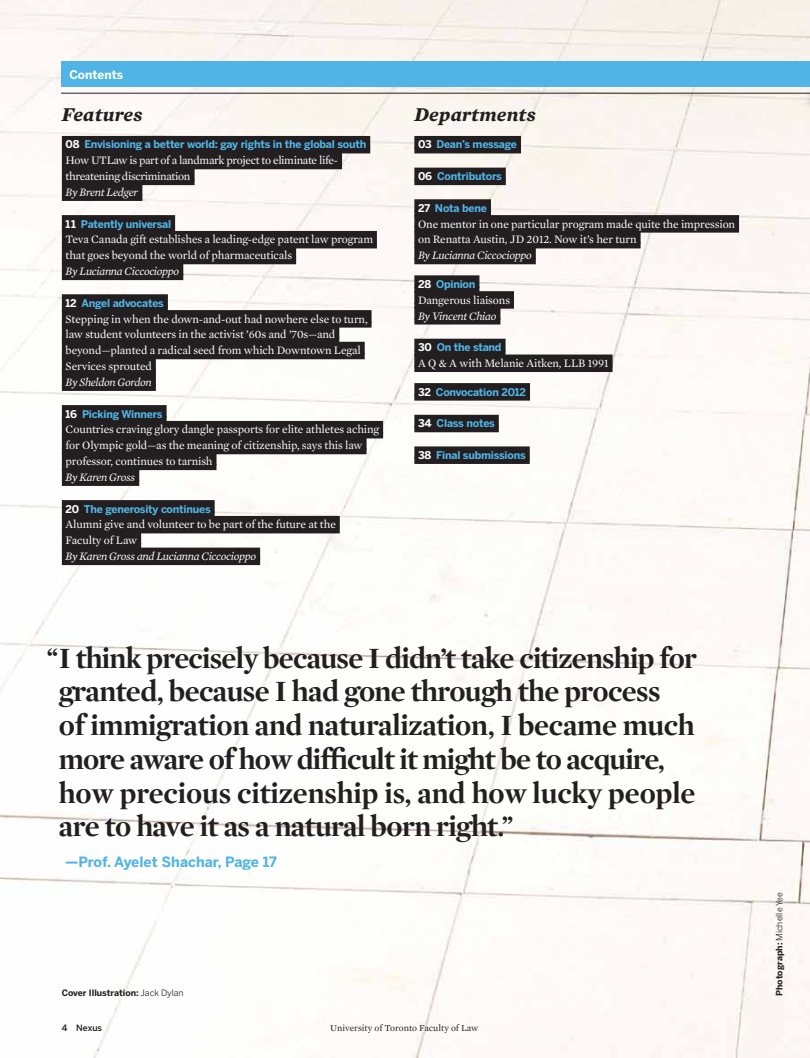
<style>
.page{position:relative;width:810px;height:1058px;background:#fff}
.page>*{position:absolute;margin:0;border:0;box-sizing:border-box;transform-origin:0 0}
.t1{font:700 30px/33.8px "Mercury Display";letter-spacing:-.02em;color:#231f20}
.t2{font:italic 700 20px "Mercury Text G1";letter-spacing:.01em;color:#231f20}
.t3{font:700 14.12px "Benton Sans";color:#51b4e6}
.t4{font:700 11.88px "Benton Sans";color:#fff}
.t5{font:11.5px/15.9px "Mercury Text G1 Roman";letter-spacing:-.01em;color:#fff}
.t6{font:italic 11.5px "Mercury Text G1";letter-spacing:-.03em;color:#fff}
.t7{font:11.5px/15.9px "Mercury Text G1 Roman";letter-spacing:-.03em;color:#fff}
.t8{font:700 10.62px "Benton Sans";letter-spacing:-.02em;color:#51b4e6}
.t9{font:9.38px "Mercury Text G1 Roman";color:#231f20}
.t10{font:700 8.75px "Benton Sans";color:#231f20}
.t11{font:500 8.75px "Benton Sans";color:#231f20}
.s1{color:#fff}
.s2{font-weight:400}
</style>
<div class="page">
<img style="left:0;top:0;width:810px;height:1058px">
<div style="left:62px;top:62px;width:748px;height:25px;background:#51b4e6"></div>
<div style="left:62px;top:136px;width:308px;height:12px;background:#231f20"></div>
<div style="left:62px;top:147px;width:308px;height:6px;background:#231f20"></div>
<div style="left:62px;top:152px;width:280px;height:12px;background:#231f20"></div>
<div style="left:62px;top:163px;width:280px;height:6px;background:#231f20"></div>
<div style="left:62px;top:168px;width:133px;height:12px;background:#231f20"></div>
<div style="left:62px;top:179px;width:133px;height:6px;background:#231f20"></div>
<div style="left:62px;top:183px;width:80px;height:13px;background:#231f20"></div>
<div style="left:62px;top:195px;width:80px;height:6px;background:#231f20"></div>
<div style="left:62px;top:215px;width:113px;height:13px;background:#231f20"></div>
<div style="left:62px;top:226px;width:113px;height:7px;background:#231f20"></div>
<div style="left:62px;top:231px;width:315px;height:12px;background:#231f20"></div>
<div style="left:62px;top:242px;width:315px;height:6px;background:#231f20"></div>
<div style="left:62px;top:247px;width:234px;height:12px;background:#231f20"></div>
<div style="left:62px;top:258px;width:234px;height:6px;background:#231f20"></div>
<div style="left:62px;top:262px;width:121px;height:13px;background:#231f20"></div>
<div style="left:62px;top:274px;width:121px;height:6px;background:#231f20"></div>
<div style="left:62px;top:294px;width:106px;height:13px;background:#231f20"></div>
<div style="left:62px;top:305px;width:106px;height:7px;background:#231f20"></div>
<div style="left:62px;top:310px;width:310px;height:12px;background:#231f20"></div>
<div style="left:62px;top:321px;width:310px;height:6px;background:#231f20"></div>
<div style="left:62px;top:326px;width:277px;height:12px;background:#231f20"></div>
<div style="left:62px;top:337px;width:277px;height:6px;background:#231f20"></div>
<div style="left:62px;top:342px;width:303px;height:12px;background:#231f20"></div>
<div style="left:62px;top:353px;width:303px;height:6px;background:#231f20"></div>
<div style="left:62px;top:357px;width:94px;height:13px;background:#231f20"></div>
<div style="left:62px;top:369px;width:94px;height:6px;background:#231f20"></div>
<div style="left:62px;top:373px;width:94px;height:13px;background:#231f20"></div>
<div style="left:62px;top:385px;width:94px;height:6px;background:#231f20"></div>
<div style="left:62px;top:405px;width:105px;height:12px;background:#231f20"></div>
<div style="left:62px;top:416px;width:105px;height:6px;background:#231f20"></div>
<div style="left:62px;top:421px;width:321px;height:12px;background:#231f20"></div>
<div style="left:62px;top:432px;width:321px;height:6px;background:#231f20"></div>
<div style="left:62px;top:437px;width:305px;height:12px;background:#231f20"></div>
<div style="left:62px;top:448px;width:305px;height:6px;background:#231f20"></div>
<div style="left:62px;top:452px;width:155px;height:13px;background:#231f20"></div>
<div style="left:62px;top:464px;width:155px;height:6px;background:#231f20"></div>
<div style="left:62px;top:468px;width:77px;height:13px;background:#231f20"></div>
<div style="left:62px;top:479px;width:77px;height:7px;background:#231f20"></div>
<div style="left:62px;top:500px;width:153px;height:12px;background:#231f20"></div>
<div style="left:62px;top:511px;width:153px;height:6px;background:#231f20"></div>
<div style="left:62px;top:516px;width:278px;height:12px;background:#231f20"></div>
<div style="left:62px;top:527px;width:278px;height:6px;background:#231f20"></div>
<div style="left:62px;top:532px;width:79px;height:12px;background:#231f20"></div>
<div style="left:62px;top:543px;width:79px;height:6px;background:#231f20"></div>
<div style="left:62px;top:547px;width:198px;height:13px;background:#231f20"></div>
<div style="left:62px;top:559px;width:198px;height:6px;background:#231f20"></div>
<div style="left:414px;top:136px;width:107px;height:12px;background:#231f20"></div>
<div style="left:414px;top:147px;width:107px;height:6px;background:#231f20"></div>
<div style="left:414px;top:168px;width:92px;height:12px;background:#231f20"></div>
<div style="left:414px;top:179px;width:92px;height:6px;background:#231f20"></div>
<div style="left:414px;top:199px;width:77px;height:13px;background:#231f20"></div>
<div style="left:414px;top:210px;width:77px;height:7px;background:#231f20"></div>
<div style="left:414px;top:215px;width:325px;height:13px;background:#231f20"></div>
<div style="left:414px;top:226px;width:325px;height:7px;background:#231f20"></div>
<div style="left:414px;top:231px;width:227px;height:12px;background:#231f20"></div>
<div style="left:414px;top:242px;width:227px;height:6px;background:#231f20"></div>
<div style="left:414px;top:247px;width:122px;height:12px;background:#231f20"></div>
<div style="left:414px;top:258px;width:122px;height:6px;background:#231f20"></div>
<div style="left:414px;top:275px;width:65px;height:13px;background:#231f20"></div>
<div style="left:414px;top:286px;width:65px;height:7px;background:#231f20"></div>
<div style="left:414px;top:291px;width:100px;height:13px;background:#231f20"></div>
<div style="left:414px;top:302px;width:100px;height:7px;background:#231f20"></div>
<div style="left:414px;top:307px;width:86px;height:12px;background:#231f20"></div>
<div style="left:414px;top:318px;width:86px;height:6px;background:#231f20"></div>
<div style="left:414px;top:339px;width:92px;height:12px;background:#231f20"></div>
<div style="left:414px;top:350px;width:92px;height:6px;background:#231f20"></div>
<div style="left:414px;top:354px;width:199px;height:13px;background:#231f20"></div>
<div style="left:414px;top:366px;width:199px;height:6px;background:#231f20"></div>
<div style="left:414px;top:383px;width:116px;height:12px;background:#231f20"></div>
<div style="left:414px;top:394px;width:116px;height:6px;background:#231f20"></div>
<div style="left:414px;top:415px;width:85px;height:12px;background:#231f20"></div>
<div style="left:414px;top:426px;width:85px;height:6px;background:#231f20"></div>
<div style="left:414px;top:446px;width:116px;height:13px;background:#231f20"></div>
<div style="left:414px;top:457px;width:116px;height:7px;background:#231f20"></div>
<hr style="left:61px;top:93px;width:749px;height:1px;background:#231f20">
<p class="t4" style="left:69px;top:67px;width:55px">Contents</p>
<h2 class="t2" style="left:62px;top:102px;width:82px">Features</h2>
<p class="t8" style="left:66px;top:138px;width:302px"><span class="s1">08</span> Envisioning a better world: gay rights in the global south</p>
<p class="t7" style="left:66px;top:152px;width:274px">How UTLaw is part of a landmark project to eliminate life&shy;threatening discrimination</p>
<p class="t6" style="left:66px;top:185px;width:74px">By Brent Ledger</p>
<p class="t8" style="left:66px;top:217px;width:107px"><span class="s1">11</span> Patently universal</p>
<p class="t5" style="left:66px;top:232px;width:309px">Teva Canada gift establishes a leading-edge patent law program that goes beyond the world of pharmaceuticals</p>
<p class="t6" style="left:66px;top:264px;width:115px">By Lucianna Ciccocioppo</p>
<p class="t8" style="left:66px;top:296px;width:100px"><span class="s1">12</span> Angel advocates</p>
<p class="t5" style="left:66px;top:311px;width:304px">Stepping in when the down-and-out had nowhere else to turn, law student volunteers in the activist ’60s and ’70s—and beyond—planted a radical seed from which Downtown Legal Services sprouted</p>
<p class="t6" style="left:66px;top:375px;width:88px">By Sheldon Gordon</p>
<p class="t8" style="left:66px;top:407px;width:99px"><span class="s1">16</span> Picking Winners</p>
<p class="t5" style="left:66px;top:422px;width:315px">Countries craving glory dangle passports for elite athletes aching for Olympic gold—as the meaning of citizenship, says this law professor, continues to tarnish</p>
<p class="t6" style="left:66px;top:470px;width:71px">By Karen Gross</p>
<p class="t8" style="left:66px;top:502px;width:147px"><span class="s1">20</span> The generosity continues</p>
<p class="t5" style="left:66px;top:516px;width:272px">Alumni give and volunteer to be part of the future at the<br>Faculty of Law</p>
<p class="t6" style="left:66px;top:549px;width:192px">By Karen Gross and Lucianna Ciccocioppo</p>
<h2 class="t2" style="left:414px;top:102px;width:123px">Departments</h2>
<p class="t8" style="left:418px;top:138px;width:100px"><span class="s1">03</span> Dean’s message</p>
<p class="t8" style="left:418px;top:170px;width:85px"><span class="s1">06</span> Contributors</p>
<p class="t8" style="left:418px;top:201px;width:70px"><span class="s1">27</span> Nota bene</p>
<p class="t5" style="left:418px;top:216px;width:319px">One mentor in one particular program made quite the impression on Renatta Austin, JD 2012. Now it’s her turn</p>
<p class="t6" style="left:418px;top:249px;width:115px">By Lucianna Ciccocioppo</p>
<p class="t8" style="left:418px;top:278px;width:59px"><span class="s1">28</span> Opinion</p>
<p class="t5" style="left:418px;top:292px;width:93px">Dangerous liaisons</p>
<p class="t6" style="left:418px;top:309px;width:80px">By Vincent Chiao</p>
<p class="t8" style="left:418px;top:341px;width:85px"><span class="s1">30</span> On the stand</p>
<p class="t5" style="left:418px;top:355px;width:192px">A Q &amp; A with Melanie Aitken, LLB 1991</p>
<p class="t8" style="left:418px;top:385px;width:109px"><span class="s1">32</span> Convocation 2012</p>
<p class="t8" style="left:418px;top:417px;width:78px"><span class="s1">34</span> Class notes</p>
<p class="t8" style="left:418px;top:449px;width:109px"><span class="s1">38</span> Final submissions</p>
<p class="t1" style="left:59px;top:641px;width:640px;text-indent:-12px">“I think precisely because I didn’t take citizenship for granted, because I had gone through the process<br>of immigration and naturalization, I became much more aware of how difficult it might be to acquire, how precious citizenship is, and how lucky people are to have it as a natural born right.”</p>
<p class="t3" style="left:65px;top:853px;width:213px">—Prof. Ayelet Shachar, Page 17</p>
<p class="t10" style="left:62px;top:987px;width:123px">Cover Illustration: <span class="s2">Jack Dylan</span></p>
<p class="t11" style="left:62px;top:1022px;width:42px">4 Nexus</p>
<p class="t9" style="left:330px;top:1021px;width:150px">University of Toronto Faculty of Law</p>
<p class="t10" style="left:774px;top:996px;width:105px;rotate:-90deg">Photograph: <span class="s2">Michelle Yee</span></p>
</div>
